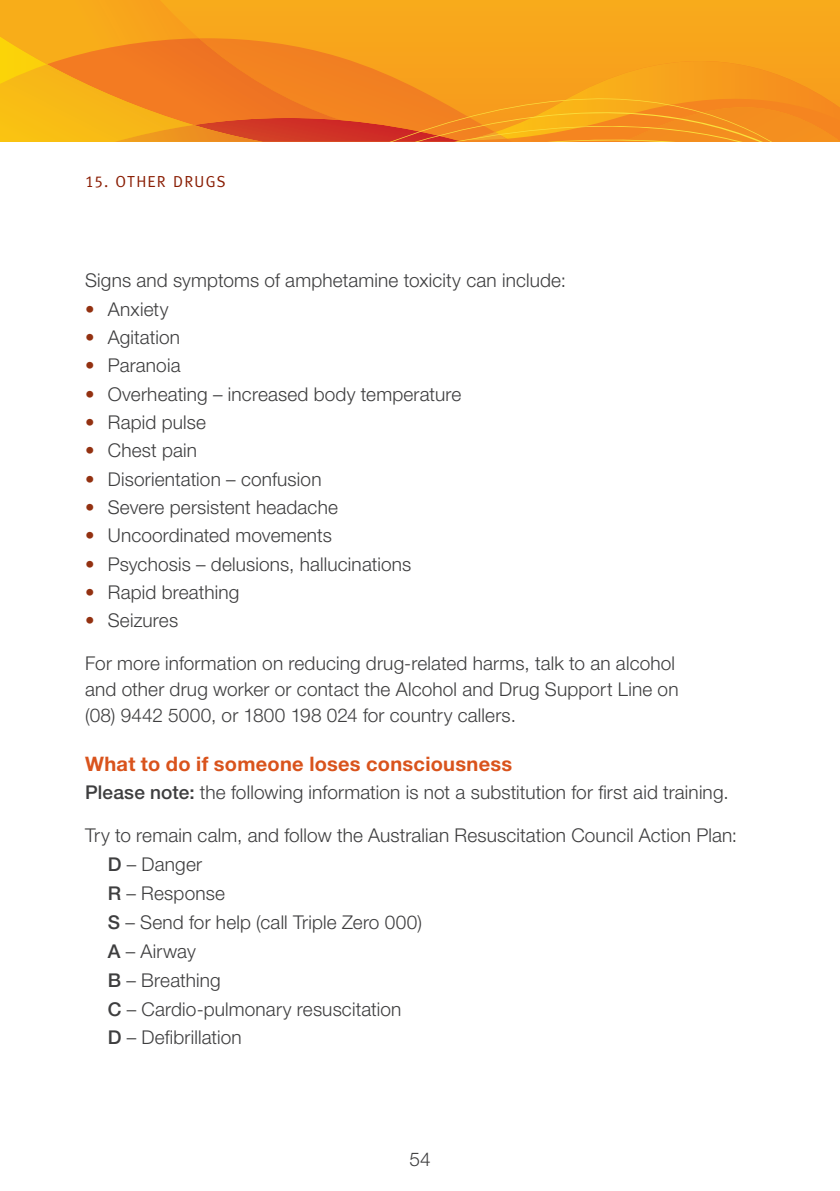
<style>
.page{position:relative;width:840px;height:1191px;background:#fff}
.page>*{position:absolute;margin:0;border:0;box-sizing:border-box;transform-origin:0 0}
.t1{font:700 20px "Helvetica Neue";letter-spacing:.015em;color:#d9531c}
.t2{font:300 19px/28.8px "Helvetica Neue";letter-spacing:.01em;color:#3e3e3f}
.t3{font:16px "Meta Caps";letter-spacing:.07em;color:#891c02}
.s1{color:#933111}
.s2{font-weight:500}
</style>
<div class="page">
<svg style="left:0;top:0;width:839px;height:89px;background:#f69f1c"></svg>
<svg style="left:0;top:89px;width:839px;height:53px;background:#f18e1e"></svg>
<p class="t3" style="left:85px;top:172px;width:142px">15. OTHER DRUGS</p>
<p class="t2" style="left:85px;top:266px;width:482px">Signs and symptoms of amphetamine toxicity can include:</p>
<p class="t2" style="left:85px;top:294px;width:85px"><span class="s1">•</span> Anxiety</p>
<p class="t2" style="left:85px;top:322px;width:96px"><span class="s1">•</span> Agitation</p>
<p class="t2" style="left:85px;top:351px;width:97px"><span class="s1">•</span> Paranoia</p>
<p class="t2" style="left:85px;top:379px;width:377px"><span class="s1">•</span> Overheating – increased body temperature</p>
<p class="t2" style="left:85px;top:407px;width:122px"><span class="s1">•</span> Rapid pulse</p>
<p class="t2" style="left:85px;top:436px;width:113px"><span class="s1">•</span> Chest pain</p>
<p class="t2" style="left:85px;top:464px;width:238px"><span class="s1">•</span> Disorientation – confusion</p>
<p class="t2" style="left:85px;top:492px;width:254px"><span class="s1">•</span> Severe persistent headache</p>
<p class="t2" style="left:85px;top:520px;width:248px"><span class="s1">•</span> Uncoordinated movements</p>
<p class="t2" style="left:85px;top:549px;width:327px"><span class="s1">•</span> Psychosis – delusions, hallucinations</p>
<p class="t2" style="left:85px;top:577px;width:156px"><span class="s1">•</span> Rapid breathing</p>
<p class="t2" style="left:85px;top:605px;width:94px"><span class="s1">•</span> Seizures</p>
<p class="t2" style="left:85px;top:650px;width:594px;line-height:26px">For more information on reducing drug-related harms, talk to an alcohol and other drug worker or contact the Alcohol and Drug Support Line on (08) 9442 5000, or 1800 198 024 for country callers.</p>
<p class="t1" style="left:85px;top:751px;width:428px">What to do if someone loses consciousness</p>
<p class="t2" style="left:85px;top:778px;width:644px"><span class="s2">Please note:</span> the following information is not a substitution for first aid training.</p>
<p class="t2" style="left:108px;top:821px;width:630px;text-indent:-23px">Try to remain calm, and follow the Australian Resuscitation Council Action Plan:<br><span class="s2">D</span> – Danger<br><span class="s2">R</span> – Response<br><span class="s2">S</span> – Send for help (call Triple Zero 000)<br><span class="s2">A</span> – Airway<br><span class="s2">B</span> – Breathing<br><span class="s2">C</span> – Cardio-pulmonary resuscitation<br><span class="s2">D</span> – Defibrillation</p>
<p class="t2" style="left:409px;top:1144px;width:23px">54</p>
</div>
